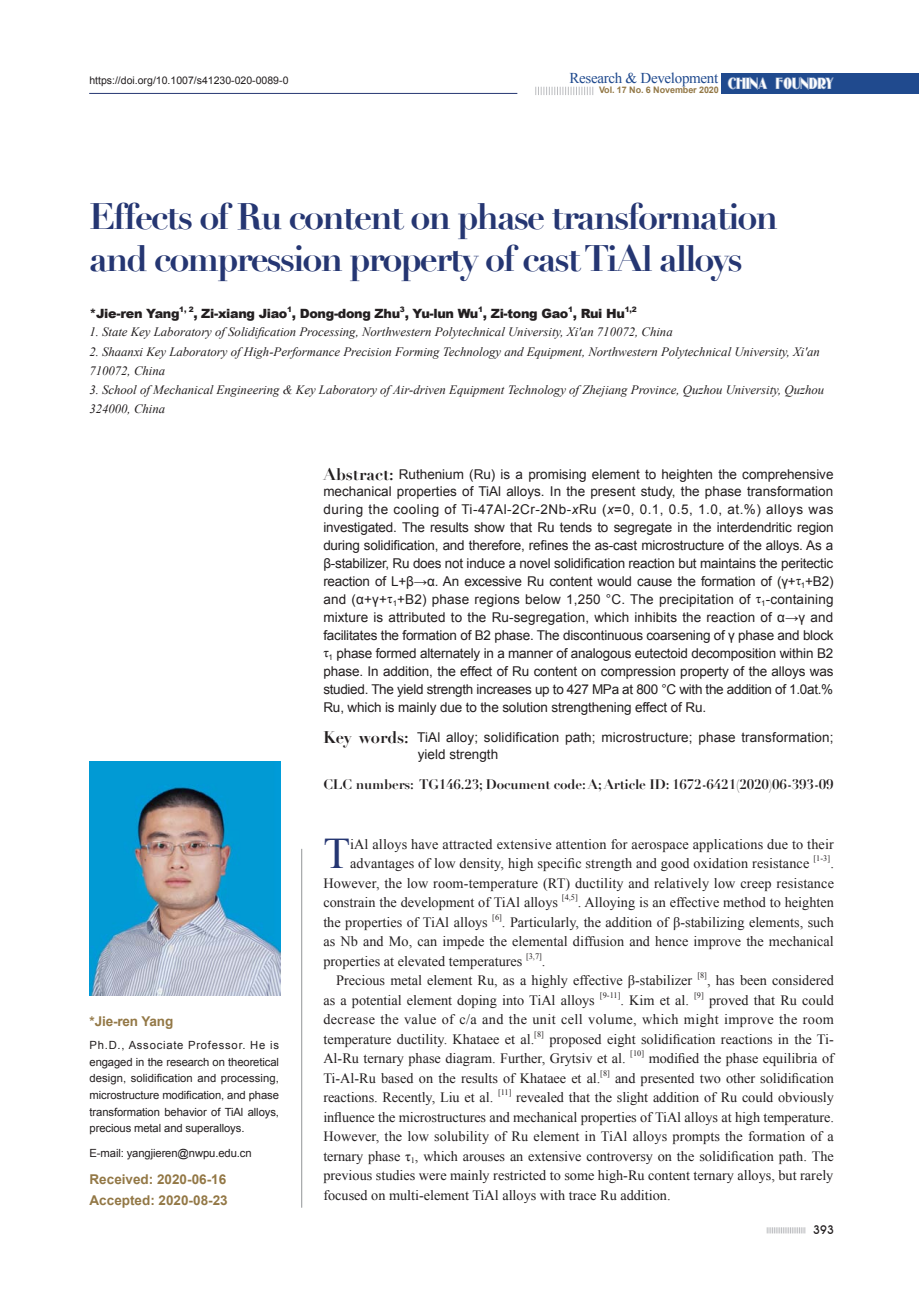
<style>
.page{position:relative;width:919px;height:1289px;background:#fff}
.page>*{position:absolute;margin:0;border:0;box-sizing:border-box;transform-origin:0 0}
.t1{font:43.65px "Times New Roman";color:#253672}
.t2{font:700 36px/42px "Didot";letter-spacing:-.055em;color:#253672}
.t3{font:15.6px "Oldgate Lane Outline";color:#fff}
.t4{font:15px "Times New Roman";letter-spacing:-.02em;color:#204a8e}
.t5{font:14.25px/19.5px "Times New Roman";color:#231f20;text-align:justify}
.t6{font:13.5px/18px "Arial";color:#231f20}
.t7{font:700 13.5px "Didot";letter-spacing:-.01em;color:#231f20}
.t8{font:700 13.5px/20.7px "Arial";color:#937846}
.t9{font:italic 12.75px/19.2px "Times New Roman";color:#231f20}
.t10{font:900 12.75px "Arial";letter-spacing:-.025em;color:#231f20}
.t11{font:500 12px "Avant Garde IT Cby BT";color:#231f20}
.t12{font:11.25px/16.5px "Arial";letter-spacing:-.01em;color:#231f20;text-align:justify}
.t13{font:10.5px "Arial";color:#231f20}
.t14{font:700 9px "Arial";letter-spacing:-.01em;color:#937846}
.t15{font:8.25px "Times New Roman";color:#231f20}
.t16{font:900 7.5px "Arial";color:#231f20}
.s1{font-family:"Didot";font-weight:700;font-size:16.5px}
.s2{font-style:italic}
.s3{font-family:"Times New Roman"}
</style>
<div class="page">
<svg style="left:766px;top:1227px;width:39px;height:6px"></svg>
<div style="left:722px;top:73px;width:196px;height:21px;background:#204a8e"></div>
<svg style="left:535px;top:87px;width:58px;height:8px"></svg>
<hr style="left:89px;top:93px;width:428px;height:1px;background:#253672">
<hr style="left:301px;top:848px;width:1px;height:359px;background:#939598">
<img style="left:90px;top:761px;width:190px;height:234px">
<p class="t13" style="left:89px;top:74px;width:201px">https://doi.org/10.1007/s41230-020-0089-0</p>
<p class="t4" style="left:569px;top:68px;width:150px">Research &amp; Development</p>
<p class="t14" style="left:599px;top:84px;width:121px">Vol. 17 No. 6 November 2020</p>
<p class="t3" style="left:727px;top:75px;width:107px">CHINA FOUNDRY</p>
<h2 class="t2" style="left:89px;top:195px;width:690px">Effects of Ru content on phase transformation and compression property of cast TiAl alloys</h2>
<p class="t16" style="left:287px;top:303px;width:6px">1</p>
<p class="t16" style="left:400px;top:303px;width:6px">3</p>
<p class="t16" style="left:478px;top:303px;width:6px">1</p>
<p class="t16" style="left:568px;top:303px;width:6px">1</p>
<p class="t16" style="left:624px;top:303px;width:14px">1,2</p>
<p class="t9" style="left:89px;top:322px;width:585px">1. State Key Laboratory of Solidification Processing, Northwestern Polytechnical University, Xi'an 710072, China</p>
<p class="t9" style="left:89px;top:341px;width:732px">2. Shaanxi Key Laboratory of High-Performance Precision Forming Technology and Equipment, Northwestern Polytechnical University, Xi'an<br>710072, China</p>
<p class="t9" style="left:89px;top:380px;width:736px">3. School of Mechanical Engineering &amp; Key Laboratory of Air-driven Equipment Technology of Zhejiang Province, Quzhou University, Quzhou<br>324000, China</p>
<p class="t10" style="left:89px;top:304px;width:92px">*Jie-ren Yang</p>
<p class="t16" style="left:179px;top:303px;width:16px">1, 2</p>
<p class="t10" style="left:193px;top:304px;width:433px">, Zi-xiang Jiao , Dong-dong Zhu , Yu-lun Wu , Zi-tong Gao , Rui Hu</p>
<p class="t6" style="left:323px;top:466px;width:511px;line-height:16.5px"><span class="s1">Abstract:</span> Ruthenium (Ru) is a promising element to heighten the comprehensive mechanical properties of TiAl alloys. In the present study, the phase transformation</p>
<p class="t6" style="left:323px;top:500px;width:512px;text-align:justify">during the cooling of Ti-47Al-2Cr-2Nb-<span class="s2">x</span>Ru (<span class="s2">x</span>=0, 0.1, 0.5, 1.0, at.%) alloys was investigated. The results show that Ru tends to segregate in the interdendritic region during solidification, and therefore, refines the as-cast microstructure of the alloys. As a β-stabilizer, Ru does not induce a novel solidification reaction but maintains the peritectic reaction of L+β→α. An excessive Ru content would cause the formation of (γ+<span class="s3">τ</span><sub>1</sub>+B2) and (α+γ+<span class="s3">τ</span><sub>1</sub>+B2) phase regions below 1,250 °C. The precipitation of <span class="s3">τ</span><sub>1</sub>-containing mixture is attributed to the Ru-segregation, which inhibits the reaction of α→γ and facilitates the formation of B2 phase. The discontinuous coarsening of γ phase and block <span class="s3">τ</span><sub>1</sub> phase formed alternately in a manner of analogous eutectoid decomposition within B2 phase. In addition, the effect of Ru content on compression property of the alloys was studied. The yield strength increases up to 427 MPa at 800 °C with the addition of 1.0at.% Ru, which is mainly due to the solution strengthening effect of Ru.</p>
<p class="t6" style="left:418px;top:728px;width:417px;line-height:17.2px;text-indent:-95px"><span class="s1">Key words:</span> TiAl alloy; solidification path; microstructure; phase transformation; yield strength</p>
<p class="t7" style="left:323px;top:775px;width:512px">CLC numbers: TG146.23; Document code: A; Article ID: 1672-6421(2020)06-393-09</p>
<p class="t8" style="left:90px;top:1011px;width:85px">*Jie-ren Yang</p>
<p class="t12" style="left:90px;top:1037px;width:191px">Ph.D., Associate Professor. He is engaged in the research on theoretical design, solidification and processing, microstructure modification, and phase transformation behavior of TiAl alloys, precious metal and superalloys.</p>
<p class="t12" style="left:90px;top:1144px;width:163px">E-mail: yangjieren@nwpu.edu.cn</p>
<p class="t8" style="left:90px;top:1169px;width:140px">Received: 2020-06-16<br>Accepted: 2020-08-23</p>
<h1 class="t1" style="left:323px;top:824px;width:28px">T</h1>
<p class="t5" style="left:350px;top:833px;width:485px">iAl alloys have attracted extensive attention for aerospace applications due to their advantages of low density, high specific strength and good oxidation resistance</p>
<p class="t15" style="left:813px;top:853px;width:18px">[1-3]</p>
<p class="t5" style="left:323px;top:853px;width:512px;text-indent:507px">.<br>However, the low room-temperature (RT) ductility and relatively low creep resistance constrain the development of TiAl alloys</p>
<p class="t15" style="left:562px;top:892px;width:17px">[4,5]</p>
<p class="t5" style="left:578px;top:892px;width:257px">. Alloying is an effective method to heighten</p>
<p class="t5" style="left:323px;top:911px;width:166px">the properties of TiAl alloys</p>
<p class="t15" style="left:492px;top:911px;width:11px">[6]</p>
<p class="t5" style="left:323px;top:911px;width:512px;text-indent:179px">. Particularly, the addition of β-stabilizing elements, such as Nb and Mo, can impede the elemental diffusion and hence improve the mechanical properties at elevated temperatures</p>
<p class="t15" style="left:526px;top:950px;width:17px">[3,7]</p>
<p class="t5" style="left:336px;top:950px;width:357px;text-indent:206px">.<br>Precious metal element Ru, as a highly effective β-stabilizer</p>
<p class="t15" style="left:697px;top:970px;width:11px">[8]</p>
<p class="t5" style="left:707px;top:970px;width:128px">, has been considered</p>
<p class="t5" style="left:323px;top:989px;width:273px">as a potential element doping into TiAl alloys</p>
<p class="t15" style="left:600px;top:989px;width:22px">[9-11]</p>
<p class="t5" style="left:620px;top:989px;width:70px">. Kim et al.</p>
<p class="t15" style="left:694px;top:989px;width:11px">[9]</p>
<p class="t5" style="left:323px;top:989px;width:512px;text-indent:385px">proved that Ru could decrease the value of c/a and the unit cell volume, which might improve the room temperature ductility. Khataee et al.</p>
<p class="t15" style="left:534px;top:1028px;width:11px">[8]</p>
<p class="t5" style="left:323px;top:1028px;width:512px;text-indent:226px">proposed eight solidification reactions in the Ti-<br>Al-Ru ternary phase diagram. Further, Grytsiv et al.</p>
<p class="t15" style="left:630px;top:1048px;width:15px">[10]</p>
<p class="t5" style="left:648px;top:1048px;width:187px">modified the phase equilibria of</p>
<p class="t5" style="left:323px;top:1067px;width:278px">Ti-Al-Ru based on the results of Khataee et al.</p>
<p class="t15" style="left:600px;top:1067px;width:11px">[8]</p>
<p class="t5" style="left:615px;top:1067px;width:220px">and presented two other solidification</p>
<p class="t5" style="left:323px;top:1087px;width:171px">reactions. Recently, Liu et al.</p>
<p class="t15" style="left:498px;top:1087px;width:15px">[11]</p>
<p class="t5" style="left:323px;top:1087px;width:512px;text-indent:193px">revealed that the slight addition of Ru could obviously influence the microstructures and mechanical properties of TiAl alloys at high temperature.<br>However, the low solubility of Ru element in TiAl alloys prompts the formation of a ternary phase τ<sub>1</sub>, which arouses an extensive controversy on the solidification path. The previous studies were mainly restricted to some high-Ru content ternary alloys, but rarely focused on multi-element TiAl alloys with trace Ru addition.</p>
<p class="t11" style="left:813px;top:1222px;width:22px">393</p>
</div>
